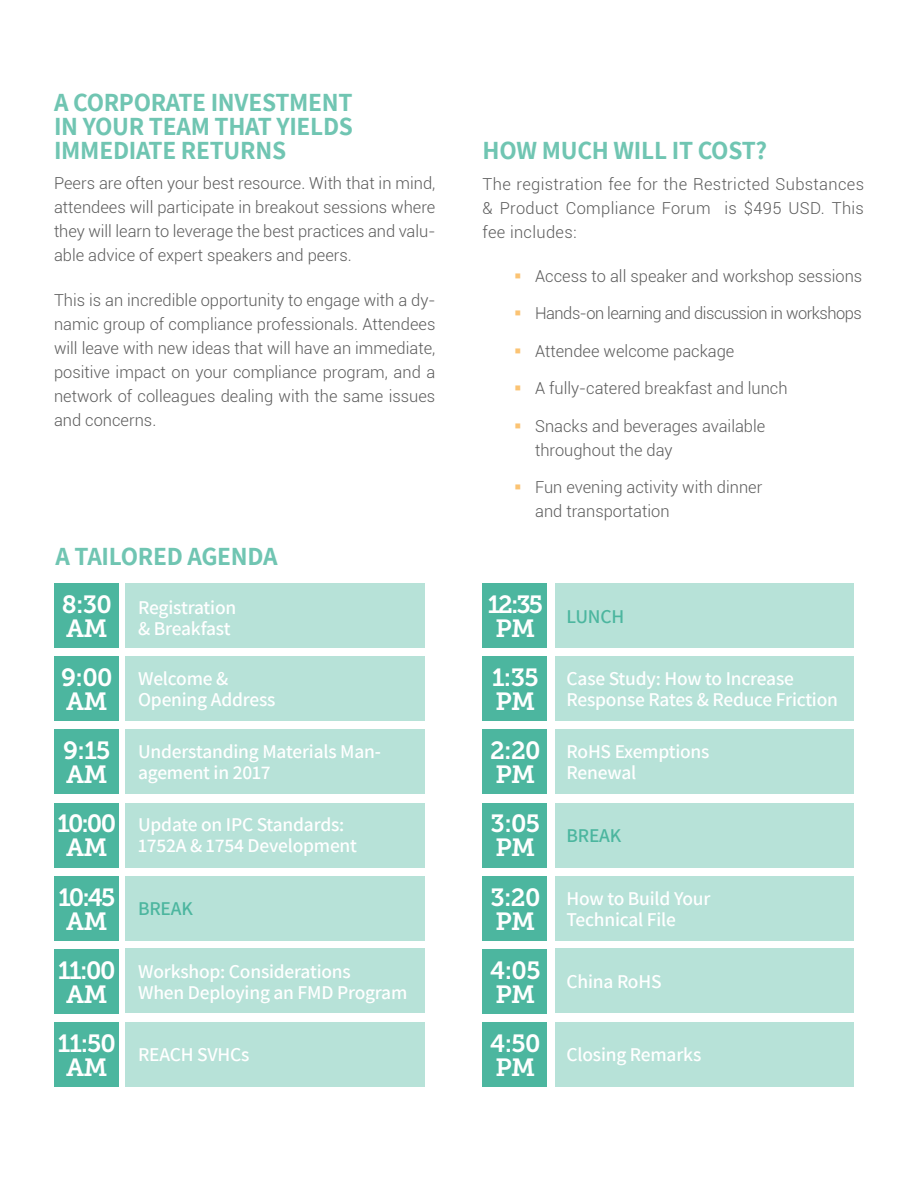
<style>
.page{position:relative;width:918px;height:1188px;background:#fff}
.page>*{position:absolute;margin:0;border:0;box-sizing:border-box;transform-origin:0 0}
.t1{font:700 25.5px/24px "Assistant";letter-spacing:-.01em;color:#70c5b2;text-align:justify}
.t2{font:24.75px "Museo Slab 700";letter-spacing:-.035em;color:#fff}
.Agenda_Body{font:600 19.5px/21px "Assistant";letter-spacing:-.01em;color:#fff}
.Agenda_Body-2{font:600 19.5px "Assistant";letter-spacing:-.01em;color:#4cb69f}
.t3{font:300 16.5px/24px "Roboto";color:#5b5b5b;text-align:justify}
.t4{font:300 16.5px "Roboto";letter-spacing:-.03em;color:#5b5b5b}
.s1{color:#fbc373}
</style>
<div class="page">
<div style="left:54px;top:583px;width:64px;height:65px;background:#4cb69f"></div>
<div style="left:125px;top:583px;width:300px;height:65px;background:#b7e2d8"></div>
<div style="left:555px;top:583px;width:299px;height:65px;background:#b7e2d8"></div>
<div style="left:125px;top:656px;width:300px;height:65px;background:#b7e2d8"></div>
<div style="left:555px;top:656px;width:299px;height:65px;background:#b7e2d8"></div>
<div style="left:125px;top:730px;width:300px;height:64px;background:#b7e2d8"></div>
<div style="left:555px;top:730px;width:299px;height:64px;background:#b7e2d8"></div>
<div style="left:125px;top:803px;width:300px;height:64px;background:#b7e2d8"></div>
<div style="left:555px;top:803px;width:299px;height:64px;background:#b7e2d8"></div>
<div style="left:125px;top:876px;width:300px;height:64px;background:#b7e2d8"></div>
<div style="left:555px;top:876px;width:299px;height:64px;background:#b7e2d8"></div>
<div style="left:125px;top:949px;width:300px;height:64px;background:#b7e2d8"></div>
<div style="left:555px;top:949px;width:299px;height:64px;background:#b7e2d8"></div>
<div style="left:555px;top:1023px;width:299px;height:64px;background:#b7e2d8"></div>
<div style="left:125px;top:1023px;width:300px;height:64px;background:#b7e2d8"></div>
<div style="left:483px;top:583px;width:64px;height:65px;background:#4cb69f"></div>
<div style="left:54px;top:803px;width:64px;height:64px;background:#4cb69f"></div>
<div style="left:483px;top:803px;width:64px;height:64px;background:#4cb69f"></div>
<div style="left:54px;top:656px;width:64px;height:65px;background:#4cb69f"></div>
<div style="left:483px;top:656px;width:64px;height:65px;background:#4cb69f"></div>
<div style="left:54px;top:876px;width:64px;height:65px;background:#4cb69f"></div>
<div style="left:483px;top:876px;width:64px;height:65px;background:#4cb69f"></div>
<div style="left:54px;top:730px;width:64px;height:64px;background:#4cb69f"></div>
<div style="left:483px;top:730px;width:64px;height:64px;background:#4cb69f"></div>
<div style="left:54px;top:949px;width:64px;height:65px;background:#4cb69f"></div>
<div style="left:483px;top:949px;width:64px;height:65px;background:#4cb69f"></div>
<div style="left:54px;top:1023px;width:64px;height:64px;background:#4cb69f"></div>
<div style="left:484px;top:1023px;width:63px;height:64px;background:#4cb69f"></div>
<p class="t1" style="left:54px;top:89px;width:301px">A CORPORATE INVESTMENT IN YOUR TEAM THAT YIELDS IMMEDIATE RETURNS</p>
<p class="t3" style="left:54px;top:171px;width:383px">Peers are often your best resource. With that in mind, attendees will participate in breakout sessions where they will learn to leverage the best practices and valu&shy;able advice of expert speakers and peers.</p>
<p class="t3" style="left:54px;top:287px;width:383px">This is an incredible opportunity to engage with a dy&shy;namic group of compliance professionals. Attendees will leave with new ideas that will have an immediate, positive impact on your compliance program, and a network of colleagues dealing with the same issues and concerns.</p>
<p class="t1" style="left:55px;top:543px;width:224px">A TAILORED AGENDA</p>
<p class="t1" style="left:483px;top:137px;width:286px">HOW MUCH WILL IT COST?</p>
<p class="t3" style="left:483px;top:171px;width:383px">The registration fee for the Restricted Substances &amp; Product Compliance Forum is $495 USD. This fee includes:</p>
<p class="t3" style="left:514px;top:263px;width:350px"><span class="s1">▪</span> Access to all speaker and workshop sessions</p>
<p class="t4" style="left:514px;top:302px;width:349px"><span class="s1">▪</span> Hands-on learning and discussion in workshops</p>
<p class="t3" style="left:514px;top:338px;width:222px"><span class="s1">▪</span> Attendee welcome package</p>
<p class="t3" style="left:514px;top:376px;width:275px"><span class="s1">▪</span> A fully-catered breakfast and lunch</p>
<p class="t3" style="left:535px;top:413px;width:232px;text-indent:-21px"><span class="s1">▪</span> Snacks and beverages available throughout the day</p>
<p class="t3" style="left:535px;top:475px;width:229px;text-indent:-21px"><span class="s1">▪</span> Fun evening activity with dinner and transportation</p>
<p class="t2" style="left:62px;top:590px;width:52px">8:30</p>
<p class="t2" style="left:66px;top:614px;width:43px">AM</p>
<p class="t2" style="left:61px;top:663px;width:53px">9:00</p>
<p class="t2" style="left:66px;top:687px;width:43px">AM</p>
<p class="t2" style="left:63px;top:737px;width:49px">9:15</p>
<p class="t2" style="left:66px;top:761px;width:43px">AM</p>
<p class="t2" style="left:57px;top:810px;width:60px">10:00</p>
<p class="t2" style="left:66px;top:834px;width:43px">AM</p>
<p class="t2" style="left:58px;top:883px;width:58px">10:45</p>
<p class="t2" style="left:66px;top:907px;width:43px">AM</p>
<p class="t2" style="left:58px;top:956px;width:59px">11:00</p>
<p class="t2" style="left:66px;top:980px;width:43px">AM</p>
<p class="t2" style="left:58px;top:1029px;width:60px">11:50</p>
<p class="t2" style="left:66px;top:1054px;width:43px">AM</p>
<p class="t2" style="left:488px;top:590px;width:57px">12:35</p>
<p class="t2" style="left:496px;top:614px;width:41px">PM</p>
<p class="Agenda_Body" style="left:138px;top:596px;width:100px">Registration &amp; Breakfast</p>
<p class="Agenda_Body-2" style="left:567px;top:603px;width:59px">LUNCH</p>
<p class="Agenda_Body" style="left:138px;top:667px;width:139px">Welcome &amp;<br>Opening Address</p>
<p class="Agenda_Body" style="left:567px;top:667px;width:273px">Case Study: How to Increase<br>Response Rates &amp; Reduce Friction</p>
<p class="Agenda_Body" style="left:138px;top:740px;width:244px">Understanding Materials Man&shy;agement in 2017</p>
<p class="Agenda_Body" style="left:567px;top:740px;width:144px">RoHS Exemptions<br>Renewal</p>
<p class="Agenda_Body" style="left:138px;top:813px;width:220px">Update on IPC Standards:<br>1752A &amp; 1754 Development</p>
<p class="Agenda_Body-2" style="left:567px;top:822px;width:56px">BREAK</p>
<p class="t2" style="left:492px;top:663px;width:48px">1:35</p>
<p class="t2" style="left:496px;top:687px;width:41px">PM</p>
<p class="t2" style="left:490px;top:737px;width:52px">2:20</p>
<p class="t2" style="left:496px;top:761px;width:41px">PM</p>
<p class="t2" style="left:491px;top:810px;width:51px">3:05</p>
<p class="t2" style="left:496px;top:834px;width:41px">PM</p>
<p class="t2" style="left:490px;top:883px;width:52px">3:20</p>
<p class="t2" style="left:496px;top:907px;width:41px">PM</p>
<p class="Agenda_Body-2" style="left:138px;top:895px;width:56px">BREAK</p>
<p class="Agenda_Body" style="left:567px;top:887px;width:145px">How to Build Your<br>Technical File</p>
<p class="Agenda_Body" style="left:138px;top:960px;width:271px">Workshop: Considerations<br>When Deploying an FMD Program</p>
<p class="Agenda_Body" style="left:567px;top:970px;width:97px">China RoHS</p>
<p class="t2" style="left:490px;top:956px;width:52px">4:05</p>
<p class="t2" style="left:496px;top:980px;width:41px">PM</p>
<p class="t2" style="left:490px;top:1029px;width:52px">4:50</p>
<p class="t2" style="left:496px;top:1054px;width:41px">PM</p>
<p class="Agenda_Body" style="left:138px;top:1044px;width:113px">REACH SVHCs</p>
<p class="Agenda_Body" style="left:567px;top:1044px;width:136px">Closing Remarks</p>
</div>
